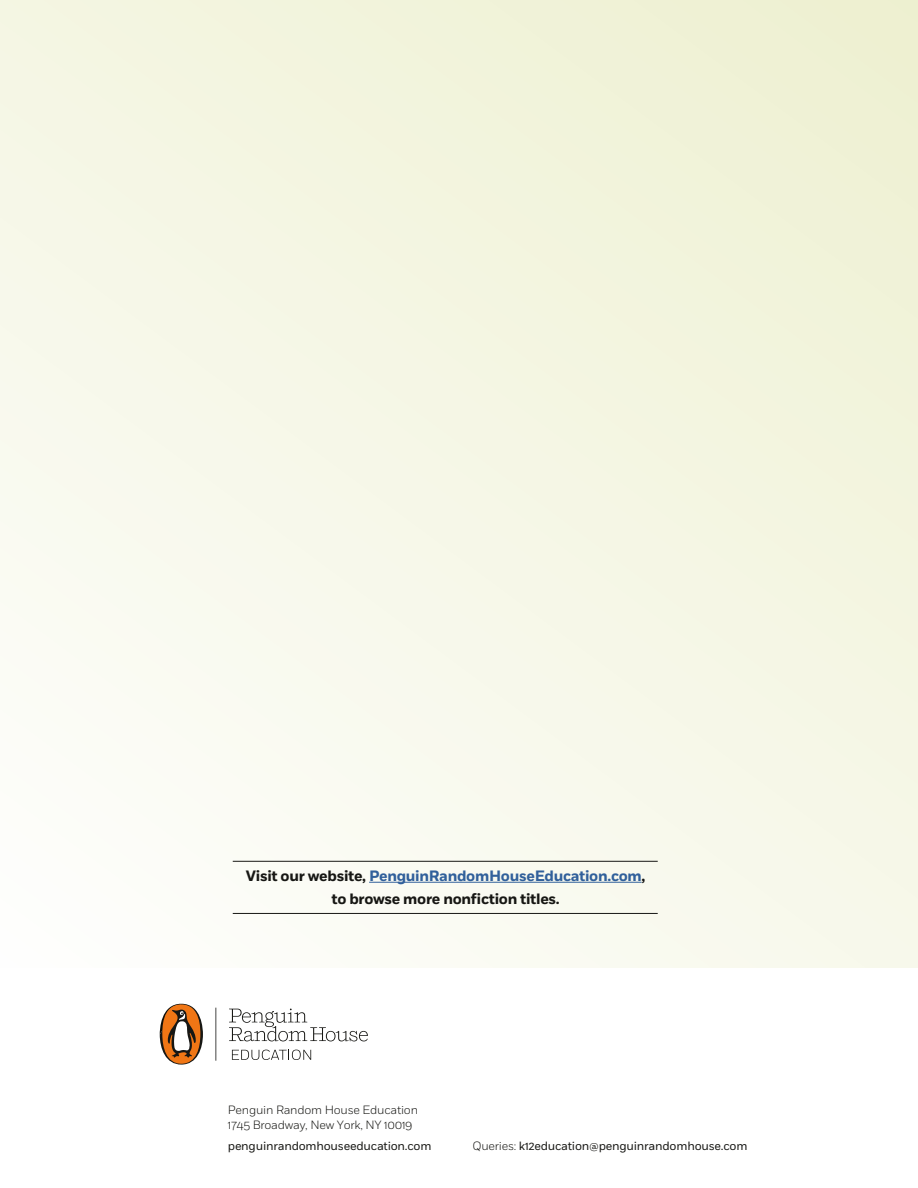
<style>
.page{position:relative;width:918px;height:1188px;background:#fff}
.page>*{position:absolute;margin:0;border:0;box-sizing:border-box;transform-origin:0 0}
.t1{font:700 15px/23.2px "Fort";letter-spacing:-.02em;color:#171714;text-align:center}
.t2{font:12px "Fort";letter-spacing:-.02em;color:#171714}
.t3{font:300 12px/14.4px "Fort";letter-spacing:-.02em;color:#171714}
.s1{color:#31609b}
.s2{font-weight:300}
</style>
<div class="page">
<div style="left:0;top:0;width:918px;height:968px;background:linear-gradient(to right,#f9faf0,#f2f4dd)"></div>
<hr style="left:369px;top:882px;width:273px;height:1px;background:#31609b">
<hr style="left:233px;top:861px;width:425px;height:1px;background:#171714">
<hr style="left:233px;top:913px;width:425px;height:1px;background:#171714">
<svg style="left:215px;top:1008px;width:153px;height:53px"></svg>
<svg style="left:160px;top:1004px;width:43px;height:61px"></svg>
<p class="t1" style="left:246px;top:864px;width:401px">Visit our website, <span class="s1">PenguinRandomHouseEducation.com</span>, to browse more nonfiction titles.</p>
<p class="t3" style="left:228px;top:1103px;width:192px">Penguin Random House Education<br>1745 Broadway, New York, NY 10019</p>
<p class="t2" style="left:228px;top:1138px;width:205px">penguinrandomhouseeducation.com</p>
<p class="t2" style="left:472px;top:1139px;width:277px"><span class="s2">Queries:</span> k12education@penguinrandomhouse.com</p>
</div>
